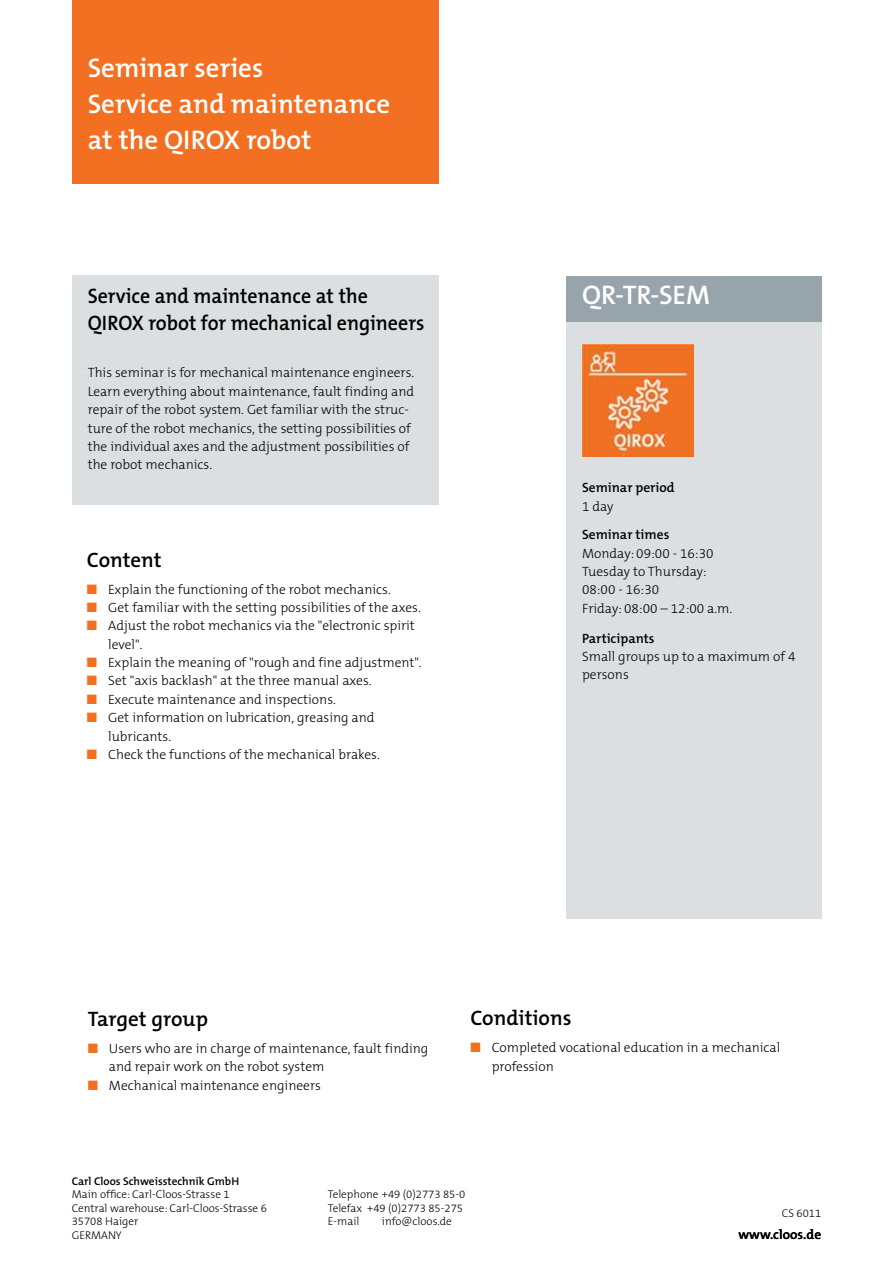
<style>
.page{position:relative;width:893px;height:1263px;background:#fff}
.page>*{position:absolute;margin:0;border:0;box-sizing:border-box;transform-origin:0 0}
.t1{font:600 27px/36px "The Mix B6";color:#fff}
.t2{font:600 21px/27px "The Mix B6";color:#000;scale:.95 1}
.t3{font:600 21px "The Mix B6";color:#000}
.t4{font:300 13.5px/18.3px "The Mix B3";color:#000}
.t5{font:600 13.5px "The Mix B6";color:#000}
.t6{font:300 11.25px/13.5px "The Mix B3";color:#000}
.t7{font:600 11.25px "The Mix B6";color:#000}
.s1{color:#f36f21}
</style>
<div class="page">
<div style="left:72px;top:0;width:366px;height:184px;background:#f36f21"></div>
<div style="left:72px;top:276px;width:366px;height:229px;background:#dcdfe1"></div>
<div style="left:566px;top:321px;width:255px;height:597px;background:#dcdfe1"></div>
<img style="left:582px;top:344px;width:112px;height:112px">
<div style="left:566px;top:276px;width:255px;height:45px;background:#98a4ab"></div>
<h1 class="t1" style="left:88px;top:51px;width:304px">Seminar series<br>Service and maintenance at the QIROX robot</h1>
<h1 class="t1" style="left:88px;top:84px;width:30px">xx</h1>
<h2 class="t2" style="left:88px;top:283px;width:356px">Service and maintenance at the<br>QIROX robot for mechanical engineers</h2>
<h1 class="t1" style="left:582px;top:278px;width:129px">QR-TR-SEM</h1>
<p class="t4" style="left:88px;top:364px;width:328px">This seminar is for mechanical maintenance engineers.<br>Learn everything about maintenance, fault finding and repair of the robot system. Get familiar with the struc&shy;ture of the robot mechanics, the setting possibilities of the individual axes and the adjustment possibilities of the robot mechanics.</p>
<h2 class="t3" style="left:87px;top:548px;width:76px">Content</h2>
<p class="t4" style="left:87px;top:580px;width:305px"><span class="s1">■</span> Explain the functioning of the robot mechanics.</p>
<p class="t4" style="left:87px;top:599px;width:335px"><span class="s1">■</span> Get familiar with the setting possibilities of the axes.</p>
<p class="t4" style="left:108px;top:617px;width:308px;text-indent:-21px"><span class="s1">■</span> Adjust the robot mechanics via the "electronic spirit level".</p>
<p class="t4" style="left:87px;top:654px;width:336px"><span class="s1">■</span> Explain the meaning of "rough and fine adjustment".</p>
<p class="t4" style="left:87px;top:672px;width:286px"><span class="s1">■</span> Set "axis backlash" at the three manual axes.</p>
<p class="t4" style="left:87px;top:690px;width:251px"><span class="s1">■</span> Execute maintenance and inspections.</p>
<p class="t4" style="left:108px;top:709px;width:268px;text-indent:-21px"><span class="s1">■</span> Get information on lubrication, greasing and lubricants.</p>
<p class="t4" style="left:87px;top:746px;width:294px"><span class="s1">■</span> Check the functions of the mechanical brakes.</p>
<p class="t5" style="left:582px;top:480px;width:94px">Seminar period</p>
<p class="t4" style="left:582px;top:497px;width:33px">1 day</p>
<p class="t5" style="left:582px;top:527px;width:89px">Seminar times</p>
<p class="t4" style="left:582px;top:544px;width:152px">Monday: 09:00 - 16:30<br>Tuesday to Thursday:<br>08:00 - 16:30<br>Friday: 08:00 – 12:00 a.m.</p>
<p class="t5" style="left:582px;top:631px;width:74px">Participants</p>
<p class="t4" style="left:582px;top:648px;width:215px">Small groups up to a maximum of 4 persons</p>
<h2 class="t3" style="left:88px;top:1007px;width:122px">Target group</h2>
<p class="t4" style="left:109px;top:1039px;width:321px;text-indent:-21px"><span class="s1">■</span> Users who are in charge of maintenance, fault finding and repair work on the robot system</p>
<p class="t4" style="left:88px;top:1076px;width:235px"><span class="s1">■</span> Mechanical maintenance engineers</p>
<h2 class="t3" style="left:470px;top:1007px;width:103px">Conditions</h2>
<p class="t4" style="left:492px;top:1039px;width:290px;text-indent:-21px"><span class="s1">■</span> Completed vocational education in a mechanical profession</p>
<p class="t7" style="left:72px;top:1175px;width:169px">Carl Cloos Schweisstechnik GmbH</p>
<p class="t6" style="left:72px;top:1188px;width:197px">Main office: Carl-Cloos-Strasse 1<br>Central warehouse: Carl-Cloos-Strasse 6<br>35708 Haiger<br>GERMANY</p>
<p class="t6" style="left:328px;top:1188px;width:139px">Telephone +49 (0)2773 85-0<br>Telefax +49 (0)2773 85-275<br>E-mail</p>
<p class="t6" style="left:382px;top:1215px;width:72px">info@cloos.de</p>
<p class="t6" style="left:782px;top:1207px;width:41px">CS 6011</p>
<p class="t5" style="left:738px;top:1227px;width:84px">www.cloos.de</p>
</div>
